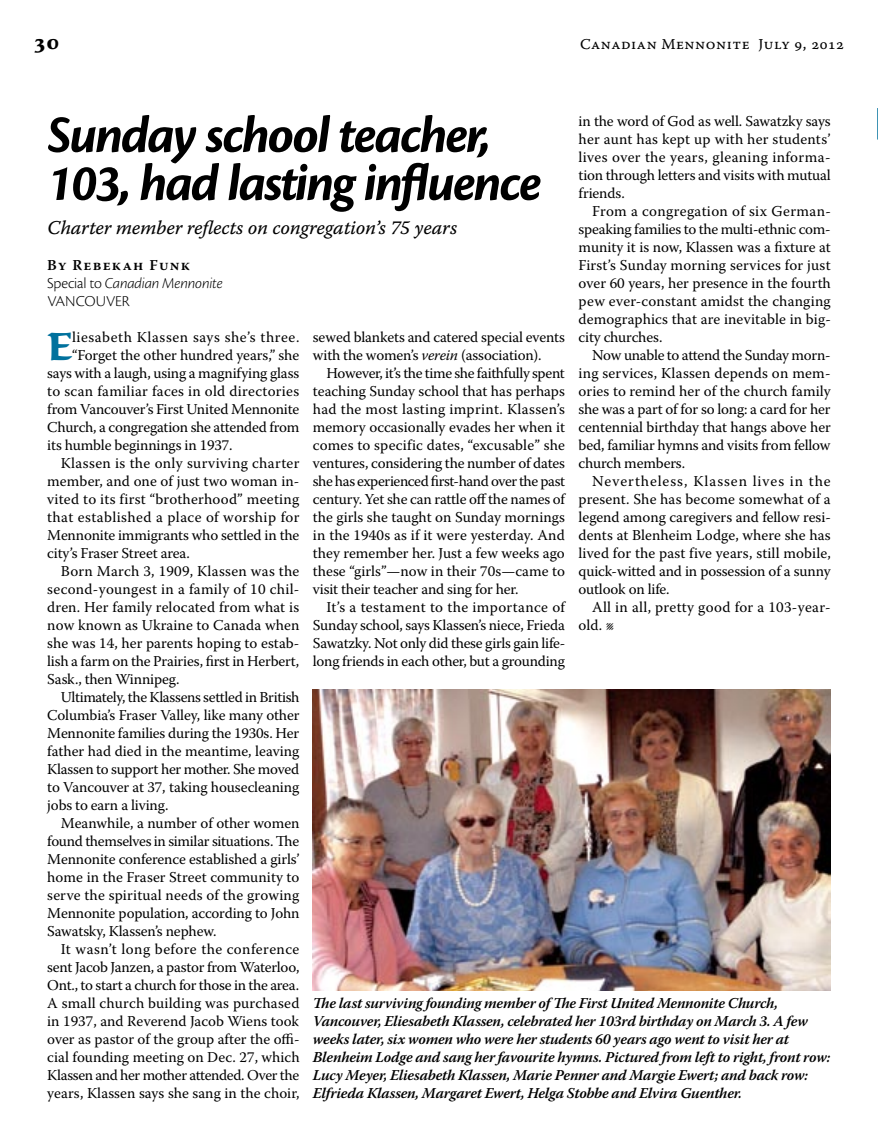
<style>
.page{position:relative;width:878px;height:1148px;background:#fff}
.page>*{position:absolute;margin:0;border:0;box-sizing:border-box;transform-origin:0 0}
.t1{font:italic 700 54px/48px "Cronos Pro";letter-spacing:-.04em;color:#000}
.t2{font:700 40.65px "Sava Pro";color:#00719d}
.t3{font:700 21px "Sava Pro";color:#000}
.t4{font:19.5px "Warnock Pro It Capt";letter-spacing:-.015em;color:#000}
.t5{font:300 15.75px/18px "Cronos Pro";letter-spacing:.005em;color:#000}
.t6{font:15px/18px "Warnock Pro";color:#000;text-align:justify}
.t7{font:italic 600 15px/18px "Warnock Pro";letter-spacing:-.015em;color:#000}
.t8{font:15px "Warnock Pro";letter-spacing:-.02em;color:#000}
.t9{font:15px "Warnock Pro";letter-spacing:.025em;color:#000}
.t10{font:15px "Warnock Pro";letter-spacing:-.025em;color:#000}
.t11{font:15px "Warnock Pro";letter-spacing:.03em;color:#000}
.t12{font:15px/18px "Warnock Pro";letter-spacing:.02em;color:#000}
.t13{font:15px "Warnock Pro";letter-spacing:.04em;color:#000}
.t14{font:15px "Warnock Pro Capt";letter-spacing:.035em;color:#000}
.t15{font:600 15px "Warnock Pro";letter-spacing:.09em;color:#000}
.s1{font-style:italic}
</style>
<div class="page">
<svg style="left:877px;top:108px;width:1px;height:32px"></svg>
<img style="left:313px;top:689px;width:517px;height:301px">
<h3 class="t3" style="left:34px;top:28px;width:27px">30</h3>
<p class="t14" style="left:580px;top:35px;width:265px">Canadian Mennonite July 9, 2012</p>
<h1 class="t1" style="left:47px;top:112px;width:496px">Sunday school teacher,<br>103, had lasting influence</h1>
<h3 class="t4" style="left:47px;top:216px;width:411px">Charter member reflects on congregation’s 75 years</h3>
<p class="t15" style="left:47px;top:256px;width:144px">By Rebekah Funk</p>
<p class="t5" style="left:47px;top:274px;width:177px">SPECIAL TO <span class="s1">Canadian Mennonite<br></span>VANCOUVER</p>
<h2 class="t2" style="left:47px;top:319px;width:27px">E</h2>
<p class="t13" style="left:72px;top:328px;width:229px">liesabeth Klassen says she’s three.</p>
<p class="t6" style="left:578px;top:112px;width:254px">in the word of God as well. Sawatzky says her aunt has kept up with her students’ lives over the years, gleaning informa&shy;tion through letters and visits with mutual friends.</p>
<p class="t6" style="left:578px;top:202px;width:254px;text-indent:14px">From a congregation of six German&shy;speaking families to the multi-ethnic com&shy;munity it is now, Klassen was a fixture at First’s Sunday morning services for just over 60 years, her presence in the fourth pew ever-constant amidst the changing demographics that are inevitable in big&shy;city churches.</p>
<p class="t6" style="left:578px;top:346px;width:254px;text-indent:14px">Now unable to attend the Sunday morn&shy;ing services, Klassen depends on mem&shy;ories to remind her of the church family she was a part of for so long: a card for her centennial birthday that hangs above her bed, familiar hymns and visits from fellow church members.</p>
<p class="t6" style="left:578px;top:472px;width:254px;text-indent:14px">Nevertheless, Klassen lives in the present. She has become somewhat of a legend among caregivers and fellow resi&shy;dents at Blenheim Lodge, where she has lived for the past five years, still mobile, quick-witted and in possession of a sunny outlook on life.</p>
<p class="t12" style="left:578px;top:598px;width:253px;text-indent:14px">All in all, pretty good for a 103-year&shy;old. l</p>
<p class="t6" style="left:313px;top:328px;width:253px">sewed blankets and catered special events with the women’s <span class="s1">verein</span> (association).</p>
<p class="t6" style="left:313px;top:364px;width:254px;text-indent:14px">However, it’s the time she faithfully spent teaching Sunday school that has perhaps had the most lasting imprint. Klassen’s memory occasionally evades her when it comes to specific dates, “excusable” she ventures, considering the number of dates she has experienced first-hand over the past century. Yet she can rattle off the names of the girls she taught on Sunday mornings in the 1940s as if it were yesterday. And they remember her. Just a few weeks ago these “girls”—now in their 70s—came to visit their teacher and sing for her.</p>
<p class="t6" style="left:313px;top:598px;width:254px;text-indent:14px">It’s a testament to the importance of Sunday school, says Klassen’s niece, Frieda Sawatzky. Not only did these girls gain life&shy;long friends in each other, but a grounding</p>
<p class="t6" style="left:72px;top:346px;width:229px">“Forget the other hundred years,” she</p>
<p class="t6" style="left:47px;top:364px;width:253px">says with a laugh, using a magnifying glass</p>
<p class="t9" style="left:47px;top:382px;width:253px">to scan familiar faces in old directories</p>
<p class="t6" style="left:47px;top:400px;width:253px">from Vancouver’s First United Mennonite</p>
<p class="t6" style="left:47px;top:418px;width:254px">Church, a congregation she attended from</p>
<p class="t6" style="left:47px;top:436px;width:187px">its humble beginnings in 1937.</p>
<p class="t9" style="left:61px;top:454px;width:240px">Klassen is the only surviving charter</p>
<p class="t6" style="left:47px;top:472px;width:254px">member, and one of just two woman in-</p>
<p class="t6" style="left:47px;top:490px;width:253px">vited to its first “brotherhood” meeting</p>
<p class="t11" style="left:47px;top:508px;width:254px">that established a place of worship for</p>
<p class="t6" style="left:47px;top:526px;width:253px">Mennonite immigrants who settled in the</p>
<p class="t6" style="left:47px;top:544px;width:144px">city’s Fraser Street area.</p>
<p class="t6" style="left:61px;top:562px;width:240px">Born March 3, 1909, Klassen was the</p>
<p class="t9" style="left:47px;top:580px;width:253px">second-youngest in a family of 10 chil-</p>
<p class="t6" style="left:47px;top:598px;width:253px">dren. Her family relocated from what is</p>
<p class="t6" style="left:47px;top:616px;width:253px">now known as Ukraine to Canada when</p>
<p class="t6" style="left:47px;top:634px;width:253px">she was 14, her parents hoping to estab-</p>
<p class="t6" style="left:47px;top:652px;width:253px">lish a farm on the Prairies, first in Herbert,</p>
<p class="t6" style="left:47px;top:670px;width:134px">Sask., then Winnipeg.</p>
<p class="t10" style="left:61px;top:688px;width:240px">Ultimately, the Klassens settled in British</p>
<p class="t6" style="left:47px;top:706px;width:254px">Columbia’s Fraser Valley, like many other</p>
<p class="t6" style="left:47px;top:724px;width:253px">Mennonite families during the 1930s. Her</p>
<p class="t6" style="left:47px;top:742px;width:254px">father had died in the meantime, leaving</p>
<p class="t8" style="left:47px;top:760px;width:253px">Klassen to support her mother. She moved</p>
<p class="t6" style="left:47px;top:778px;width:253px">to Vancouver at 37, taking housecleaning</p>
<p class="t6" style="left:47px;top:796px;width:123px">jobs to earn a living.</p>
<p class="t6" style="left:61px;top:814px;width:240px">Meanwhile, a number of other women</p>
<p class="t8" style="left:47px;top:832px;width:253px">found themselves in similar situations. The</p>
<p class="t6" style="left:47px;top:850px;width:254px">Mennonite conference established a girls’</p>
<p class="t6" style="left:47px;top:868px;width:253px">home in the Fraser Street community to</p>
<p class="t6" style="left:47px;top:886px;width:253px">serve the spiritual needs of the growing</p>
<p class="t6" style="left:47px;top:904px;width:254px">Mennonite population, according to John</p>
<p class="t6" style="left:47px;top:922px;width:171px">Sawatsky, Klassen’s nephew.</p>
<p class="t11" style="left:61px;top:940px;width:240px">It wasn’t long before the conference</p>
<p class="t6" style="left:47px;top:958px;width:254px">sent Jacob Janzen, a pastor from Waterloo,</p>
<p class="t8" style="left:47px;top:976px;width:253px">Ont., to start a church for those in the area.</p>
<p class="t6" style="left:47px;top:994px;width:254px">A small church building was purchased</p>
<p class="t6" style="left:47px;top:1012px;width:253px">in 1937, and Reverend Jacob Wiens took</p>
<p class="t6" style="left:47px;top:1030px;width:254px">over as pastor of the group after the offi-</p>
<p class="t6" style="left:47px;top:1048px;width:254px">cial founding meeting on Dec. 27, which</p>
<p class="t10" style="left:47px;top:1066px;width:253px">Klassen and her mother attended. Over the</p>
<p class="t6" style="left:47px;top:1084px;width:254px">years, Klassen says she sang in the choir,</p>
<p class="t7" style="left:313px;top:994px;width:519px">The last surviving founding member of The First United Mennonite Church, Vancouver, Eliesabeth Klassen, celebrated her 103rd birthday on March 3. A few weeks later, six women who were her students 60 years ago went to visit her at Blenheim Lodge and sang her favourite hymns. Pictured from left to right, front row:<br>Lucy Meyer, Eliesabeth Klassen, Marie Penner and Margie Ewert; and back row:<br>Elfrieda Klassen, Margaret Ewert, Helga Stobbe and Elvira Guenther.</p>
</div>
